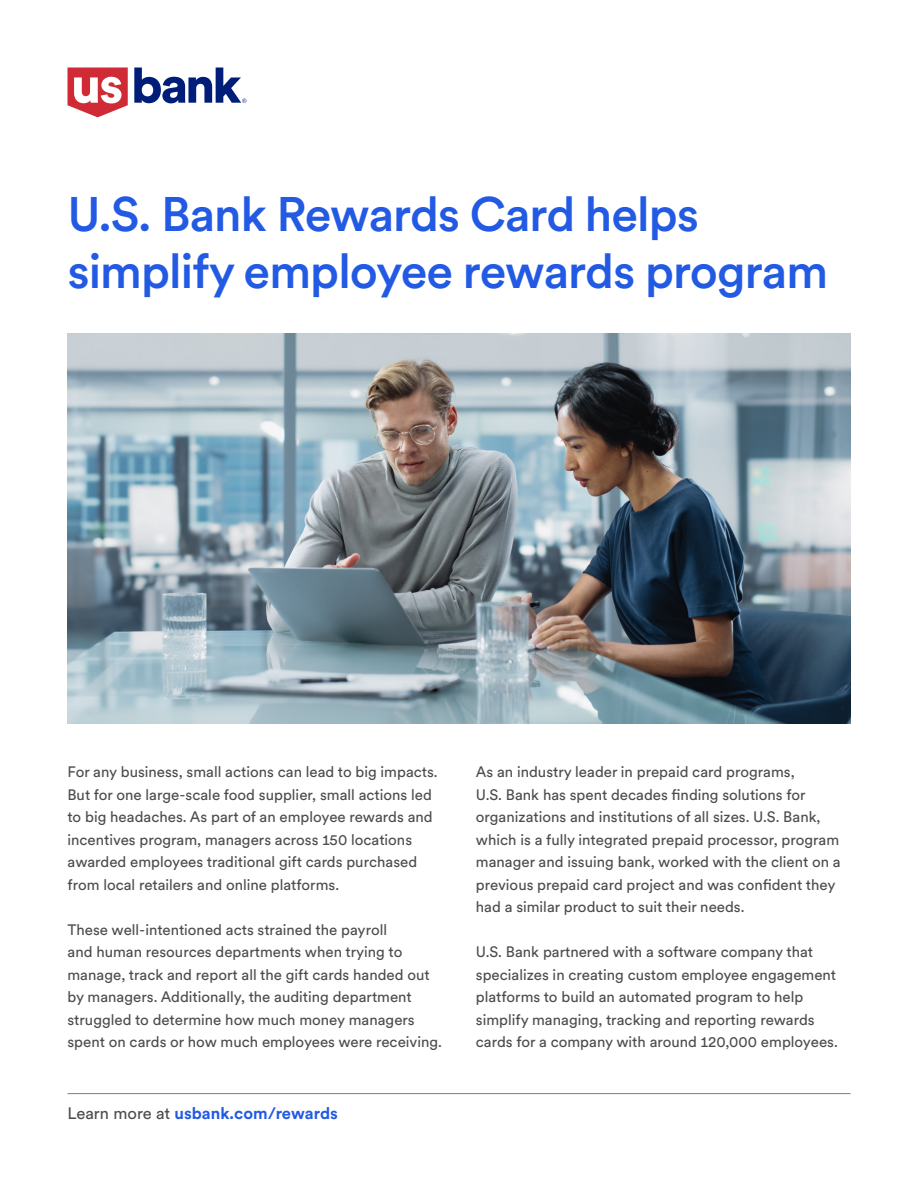
<style>
.page{position:relative;width:918px;height:1188px;background:#fff}
.page>*{position:absolute;margin:0;border:0;box-sizing:border-box;transform-origin:0 0}
.t1{font:500 48px/57px "U.S.Bank Circular";letter-spacing:-.02em;color:#235ae4}
.t2{font:700 16.5px "U.S.Bank Circular";color:#235ae4}
.t3{font:15px/22.5px "U.S.Bank Circular";color:#4c4c50}
.s1{font-weight:400;color:#4c4c50}
</style>
<div class="page">
<img style="left:68px;top:333px;width:782px;height:391px">
<svg style="left:134px;top:68px;width:113px;height:35px"></svg>
<svg style="left:68px;top:67px;width:60px;height:50px"></svg>
<hr style="left:68px;top:1093px;width:782px;height:1px;background:#777f84">
<h1 class="t1" style="left:67px;top:184px;width:762px">U.S. Bank Rewards Card helps simplify employee rewards program</h1>
<p class="t3" style="left:68px;top:760px;width:372px">For any business, small actions can lead to big impacts.<br>But for one large-scale food supplier, small actions led to big headaches. As part of an employee rewards and incentives program, managers across 150 locations awarded employees traditional gift cards purchased from local retailers and online platforms.</p>
<p class="t3" style="left:68px;top:917px;width:376px">These well-intentioned acts strained the payroll<br>and human resources departments when trying to manage, track and report all the gift cards handed out by managers. Additionally, the auditing department struggled to determine how much money managers spent on cards or how much employees were receiving.</p>
<p class="t2" style="left:68px;top:1102px;width:272px"><span class="s1">Learn more at</span> usbank.com/rewards</p>
<p class="t3" style="left:476px;top:760px;width:366px">As an industry leader in prepaid card programs,<br>U.S. Bank has spent decades finding solutions for organizations and institutions of all sizes. U.S. Bank, which is a fully integrated prepaid processor, program manager and issuing bank, worked with the client on a previous prepaid card project and was confident they had a similar product to suit their needs.</p>
<p class="t3" style="left:476px;top:940px;width:363px">U.S. Bank partnered with a software company that specializes in creating custom employee engagement platforms to build an automated program to help simplify managing, tracking and reporting rewards cards for a company with around 120,000 employees.</p>
</div>
